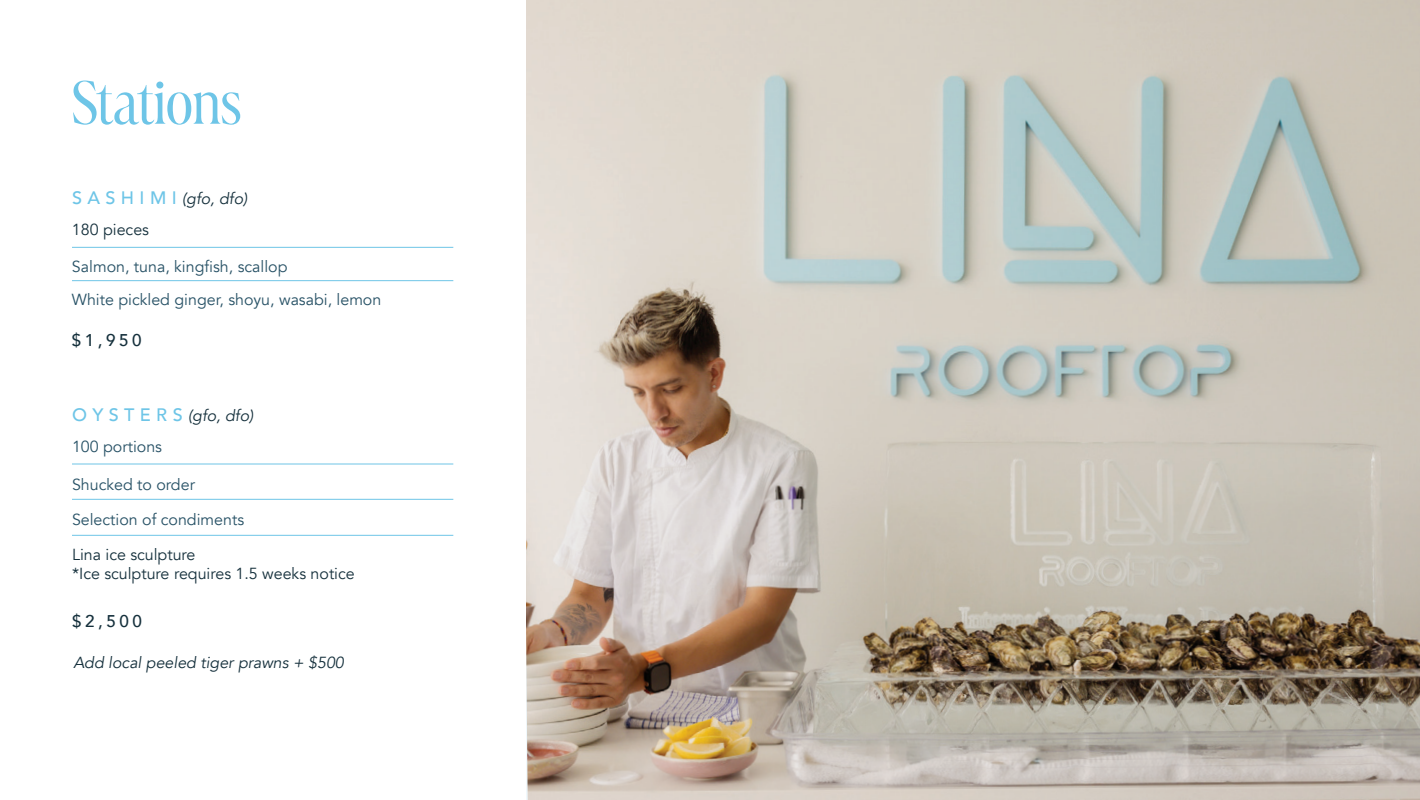
<style>
.page{position:relative;width:1420px;height:800px;background:#fff}
.page>*{position:absolute;margin:0;border:0;box-sizing:border-box;transform-origin:0 0}
.t1{font:300 64px "Marlide Display";letter-spacing:-.005em;color:#6ec5e7}
.t2{font:500 17px "Avenir";letter-spacing:.21em;color:#15303c}
.t3{font:16px/33.4px "Avenir";color:#285266}
.t4{font:italic 16px/30.6px "Avenir";color:#15303c}
.t5{font:16px/19.2px "Avenir";color:#15303c}
.s1{font-weight:500;font-style:normal;font-size:18px;color:#6ec5e7}
.s2{font-style:normal}
.s3{font-weight:500;font-size:18px;color:#6ec5e7}
.s4{font-style:italic;color:#15303c}
</style>
<div class="page">
<hr style="left:72px;top:247px;width:381px;height:1px;background:#6ec5e7">
<hr style="left:72px;top:280px;width:381px;height:1px;background:#6ec5e7">
<hr style="left:72px;top:464px;width:381px;height:1px;background:#6ec5e7">
<hr style="left:72px;top:499px;width:381px;height:1px;background:#6ec5e7">
<hr style="left:72px;top:535px;width:381px;height:1px;background:#6ec5e7">
<img style="left:526px;top:0;width:894px;height:800px">
<h1 class="t1" style="left:72px;top:56px;width:171px">Stations</h1>
<p class="t4" style="left:72px;top:183px;width:177px"><span class="s1">SASHIMI</span> (gfo, dfo)<br><span class="s2">180 pieces</span></p>
<p class="t3" style="left:72px;top:250px;width:311px">Salmon, tuna, kingfish, scallop<br>White pickled ginger, shoyu, wasabi, lemon</p>
<p class="t2" style="left:72px;top:325px;width:71px">$1,950</p>
<p class="t3" style="left:72px;top:401px;width:183px;line-height:30.4px"><span class="s3">OYSTERS</span> <span class="s4">(gfo, dfo)<br></span>100 portions</p>
<p class="t3" style="left:72px;top:468px;width:124px">Shucked to order</p>
<p class="t3" style="left:72px;top:503px;width:174px">Selection of condiments</p>
<p class="t5" style="left:72px;top:545px;width:284px">Lina ice sculpture<br>*Ice sculpture requires 1.5 weeks notice</p>
<p class="t2" style="left:72px;top:606px;width:71px">$2,500</p>
<p class="t4" style="left:73px;top:647px;width:272px">Add local peeled tiger prawns + $500</p>
</div>
